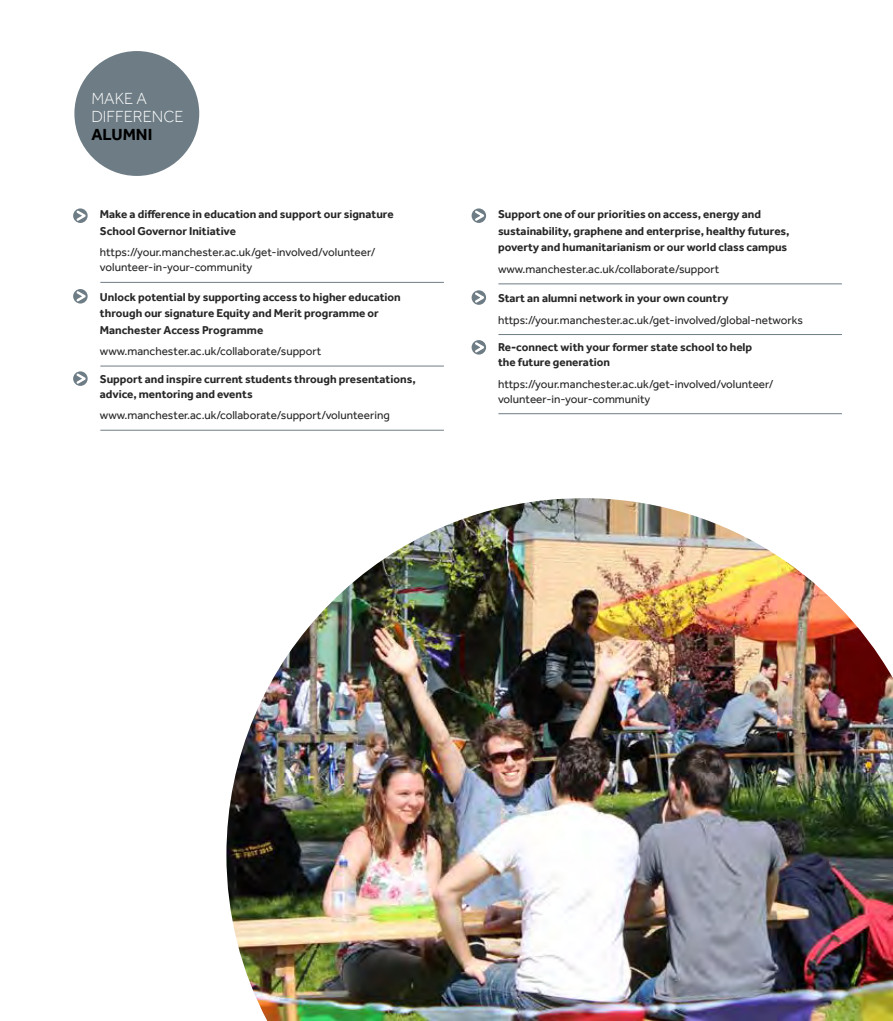
<style>
.page{position:relative;width:893px;height:1021px;background:#fff}
.page>*{position:absolute;margin:0;border:0;box-sizing:border-box;transform-origin:0 0}
.t1{font:300 16.5px/18px "Effra";color:#fff}
.t2{font:700 16.5px "Effra";color:#000}
.t3{font:700 11.7px/16.5px "Effra";color:#292829}
.t4{font:11.7px/15px "Effra";color:#292829}
</style>
<div class="page">
<img style="left:226px;top:498px;width:667px;height:522px">
<div style="left:74px;top:51px;width:125px;height:125px;background:#6e7d85;border-radius:50%"></div>
<hr style="left:100px;top:282px;width:344px;height:1px;background:#6e7d85">
<hr style="left:100px;top:365px;width:344px;height:1px;background:#6e7d85">
<hr style="left:100px;top:430px;width:344px;height:1px;background:#6e7d85">
<hr style="left:498px;top:283px;width:344px;height:1px;background:#6e7d85">
<hr style="left:498px;top:334px;width:344px;height:1px;background:#6e7d85">
<hr style="left:498px;top:413px;width:344px;height:1px;background:#6e7d85">
<svg style="left:74px;top:208px;width:14px;height:15px"></svg>
<svg style="left:74px;top:289px;width:14px;height:14px"></svg>
<svg style="left:74px;top:371px;width:14px;height:15px"></svg>
<div style="left:472px;top:208px;width:14px;height:15px;background:#6e7d85;border-radius:50%"></div>
<svg style="left:473px;top:208px;width:14px;height:15px"></svg>
<div style="left:472px;top:290px;width:14px;height:15px;background:#6e7d85;border-radius:50%"></div>
<svg style="left:473px;top:290px;width:14px;height:15px"></svg>
<svg style="left:473px;top:340px;width:14px;height:14px"></svg>
<h1 class="t1" style="left:91px;top:89px;width:94px">MAKE A<br>DIFFERENCE</h1>
<h1 class="t2" style="left:91px;top:124px;width:63px">ALUMNI</h1>
<p class="t3" style="left:100px;top:206px;width:295px">Make a difference in education and support our signature<br>School Governor Initiative</p>
<p class="t4" style="left:100px;top:245px;width:277px">https://your.manchester.ac.uk/get-involved/volunteer/ volunteer-in-your-community</p>
<p class="t3" style="left:100px;top:288px;width:302px">Unlock potential by supporting access to higher education through our signature Equity and Merit programme or<br>Manchester Access Programme</p>
<p class="t4" style="left:100px;top:343px;width:223px">www.manchester.ac.uk/collaborate/support</p>
<p class="t3" style="left:100px;top:371px;width:317px;line-height:15px">Support and inspire current students through presentations, advice, mentoring and events</p>
<p class="t4" style="left:100px;top:407px;width:291px">www.manchester.ac.uk/collaborate/support/volunteering</p>
<p class="t3" style="left:498px;top:206px;width:293px">Support one of our priorities on access, energy and sustainability, graphene and enterprise, healthy futures, poverty and humanitarianism or our world class campus</p>
<p class="t4" style="left:498px;top:261px;width:223px">www.manchester.ac.uk/collaborate/support</p>
<p class="t3" style="left:498px;top:290px;width:232px">Start an alumni network in your own country</p>
<p class="t4" style="left:498px;top:312px;width:306px">https://your.manchester.ac.uk/get-involved/global-networks</p>
<p class="t3" style="left:498px;top:339px;width:256px;line-height:15px">Re-connect with your former state school to help the future generation</p>
<p class="t4" style="left:498px;top:376px;width:277px">https://your.manchester.ac.uk/get-involved/volunteer/ volunteer-in-your-community</p>
</div>
